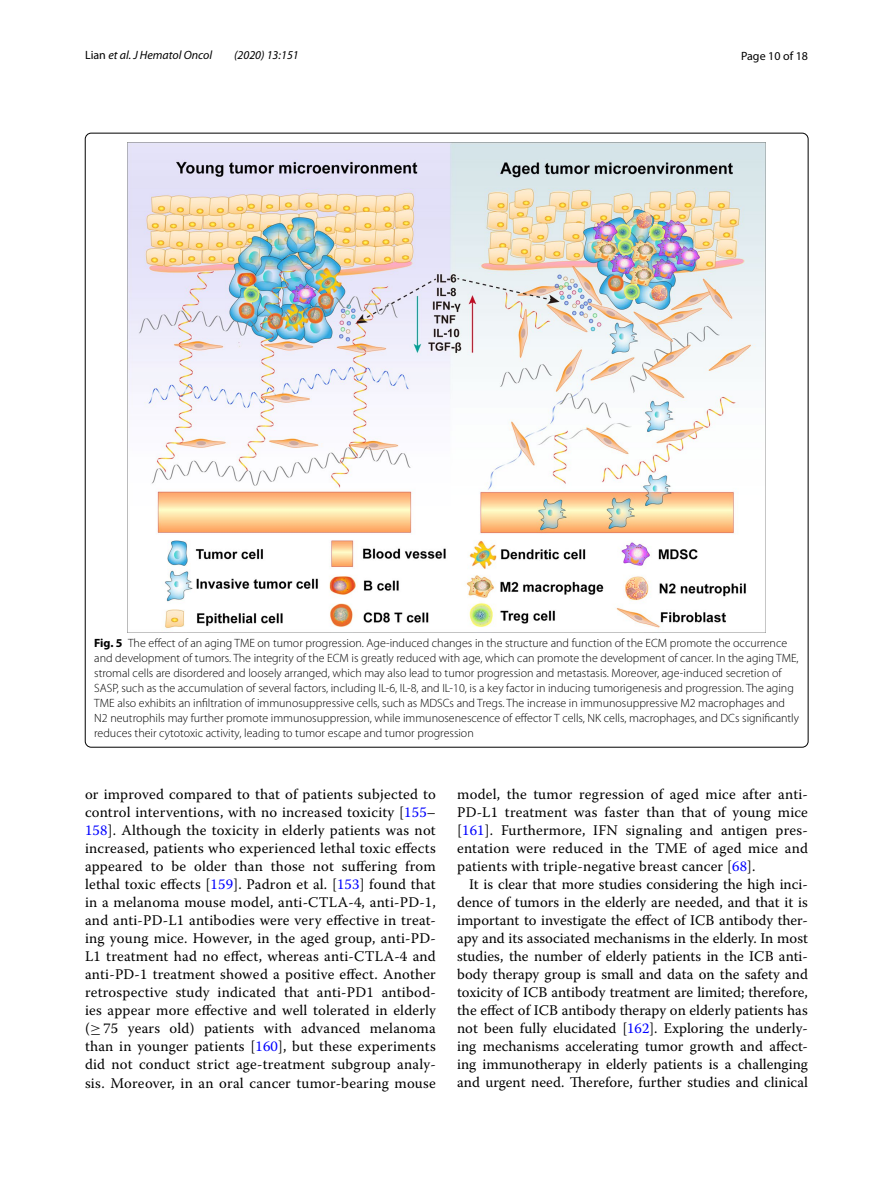
<style>
.page{position:relative;width:893px;height:1187px;background:#fff}
.page>*{position:absolute;margin:0;border:0;box-sizing:border-box;transform-origin:0 0}
.t1{font:14.7px/18px "Warnock Pro";letter-spacing:.015em;color:#000;text-align:justify}
.t2{font:300 12px/15px "Myriad Pro";color:#000}
.t3{font:italic 12px "Myriad Pro";color:#000}
.t4{font:12px "Myriad Pro";color:#000}
.s1{font-style:normal}
.s2{font-weight:700}
.s3{color:#00f}
.s4{font-family:"MTSY"}
</style>
<div class="page">
<img style="left:128px;top:142px;width:638px;height:490px">
<p class="t3" style="left:85px;top:48px;width:129px"><span class="s1">Lian</span> et al. J Hematol Oncol</p>
<p class="t3" style="left:234px;top:48px;width:66px">(2020) 13:151</p>
<p class="t4" style="left:741px;top:48px;width:68px">Page 10 of 18</p>
<p class="t2" style="left:94px;top:636px;width:706px"><span class="s2">Fig. 5</span> The effect of an aging TME on tumor progression. Age-induced changes in the structure and function of the ECM promote the occurrence and development of tumors. The integrity of the ECM is greatly reduced with age, which can promote the development of cancer. In the aging TME, stromal cells are disordered and loosely arranged, which may also lead to tumor progression and metastasis. Moreover, age-induced secretion of SASP, such as the accumulation of several factors, including IL-6, IL-8, and IL-10, is a key factor in inducing tumorigenesis and progression. The aging TME also exhibits an infiltration of immunosuppressive cells, such as MDSCs and Tregs. The increase in immunosuppressive M2 macrophages and N2 neutrophils may further promote immunosuppression, while immunosenescence of effector T cells, NK cells, macrophages, and DCs significantly reduces their cytotoxic activity, leading to tumor escape and tumor progression</p>
<p class="t1" style="left:85px;top:785px;width:352px">or improved compared to that of patients subjected to control interventions, with no increased toxicity [<span class="s3">155</span>– <span class="s3">158</span>]. Although the toxicity in elderly patients was not increased, patients who experienced lethal toxic effects appeared to be older than those not suffering from lethal toxic effects [<span class="s3">159</span>]. Padron et al. [<span class="s3">153</span>] found that in a melanoma mouse model, anti-CTLA-4, anti-PD-1, and anti-PD-L1 antibodies were very effective in treat&shy;ing young mice. However, in the aged group, anti-PD-L1 treatment had no effect, whereas anti-CTLA-4 and anti-PD-1 treatment showed a positive effect. Another retrospective study indicated that anti-PD1 antibod&shy;ies appear more effective and well tolerated in elderly (<span class="s4">≥</span> 75 years old) patients with advanced melanoma than in younger patients [<span class="s3">160</span>], but these experiments did not conduct strict age-treatment subgroup analy&shy;sis. Moreover, in an oral cancer tumor-bearing mouse</p>
<p class="t1" style="left:457px;top:785px;width:352px">model, the tumor regression of aged mice after anti-PD-L1 treatment was faster than that of young mice [<span class="s3">161</span>]. Furthermore, IFN signaling and antigen pres&shy;entation were reduced in the TME of aged mice and patients with triple-negative breast cancer [<span class="s3">68</span>].</p>
<p class="t1" style="left:457px;top:875px;width:352px;text-indent:12px">It is clear that more studies considering the high inci&shy;dence of tumors in the elderly are needed, and that it is important to investigate the effect of ICB antibody ther&shy;apy and its associated mechanisms in the elderly. In most studies, the number of elderly patients in the ICB anti&shy;body therapy group is small and data on the safety and toxicity of ICB antibody treatment are limited; therefore, the effect of ICB antibody therapy on elderly patients has not been fully elucidated [<span class="s3">162</span>]. Exploring the underly&shy;ing mechanisms accelerating tumor growth and affect&shy;ing immunotherapy in elderly patients is a challenging and urgent need. Therefore, further studies and clinical</p>
</div>
